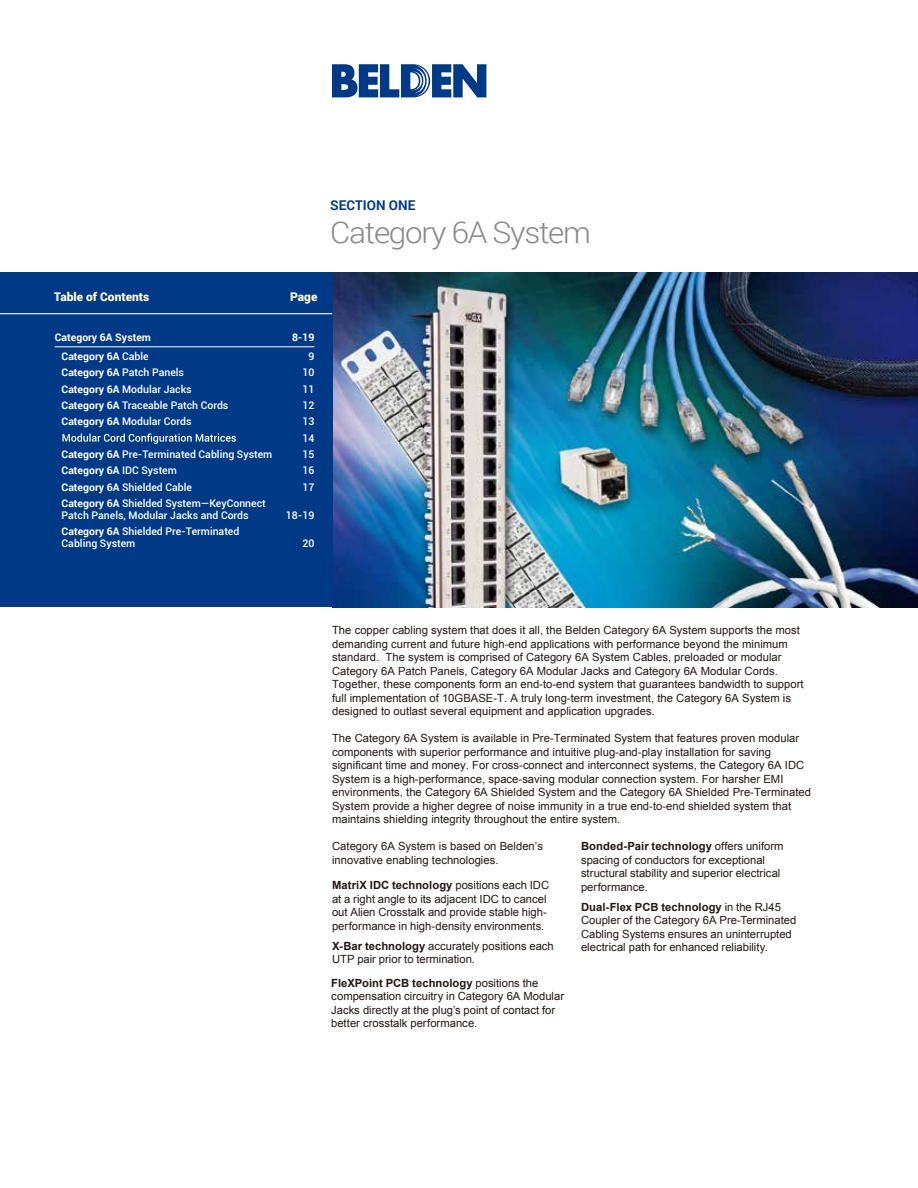
<style>
.page{position:relative;width:918px;height:1188px;background:#fff}
.page>*{position:absolute;margin:0;border:0;box-sizing:border-box;transform-origin:0 0}
.t1{font:300 30px "Roboto";letter-spacing:-.04em;color:#898989;scale:1.05 1}
.t2{font:700 13.5px "Roboto";color:#003a86}
.t3{font:900 12px "Roboto";color:#fffcdb}
.t4{font:11.25px/13.5px "Arial";color:#221815}
.t5{font:500 10.5px/12px "Roboto";color:#fff}
.t6{font:700 10.5px "Roboto";color:#fff}
.s1{font-weight:500}
.s2{font-weight:700}
</style>
<div class="page">
<svg style="left:332px;top:64px;width:154px;height:33px"></svg>
<img style="left:332px;top:272px;width:586px;height:335px">
<div style="left:0;top:272px;width:332px;height:335px;background:#003a86"></div>
<hr style="left:55px;top:346px;width:259px;height:1px;background:#fff">
<svg style="left:62px;top:433px;width:174px;height:11px"></svg>
<hr style="left:0;top:313px;width:332px;height:1px;background:#fff">
<p class="t2" style="left:330px;top:196px;width:87px">SECTION ONE</p>
<h1 class="t1" style="left:330px;top:211px;width:250px">Category 6A System</h1>
<p class="t3" style="left:54px;top:289px;width:97px">Table of Contents</p>
<p class="t3" style="left:290px;top:289px;width:29px">Page</p>
<p class="t6" style="left:55px;top:330px;width:98px">Category 6A System</p>
<p class="t6" style="left:292px;top:330px;width:24px">8-19</p>
<p class="t6" style="left:62px;top:349px;width:88px">Category 6A <span class="s1">Cable</span></p>
<p class="t5" style="left:308px;top:350px;width:7px">9</p>
<p class="t5" style="left:62px;top:366px;width:124px"><span class="s2">Category 6A</span> Patch Panels</p>
<p class="t5" style="left:302px;top:366px;width:13px">10</p>
<p class="t5" style="left:62px;top:382px;width:132px"><span class="s2">Category 6A</span> Modular Jacks</p>
<p class="t5" style="left:302px;top:382px;width:13px">11</p>
<p class="t5" style="left:62px;top:399px;width:168px"><span class="s2">Category 6A</span> Traceable Patch Cords</p>
<p class="t5" style="left:302px;top:399px;width:13px">12</p>
<p class="t5" style="left:62px;top:415px;width:131px"><span class="s2">Category 6A</span> Modular Cords</p>
<p class="t5" style="left:302px;top:413px;width:13px;line-height:16.4px">13<br>14</p>
<p class="t5" style="left:62px;top:448px;width:212px"><span class="s2">Category 6A</span> Pre-Terminated Cabling System</p>
<p class="t5" style="left:302px;top:448px;width:13px">15</p>
<p class="t6" style="left:62px;top:463px;width:117px">Category 6A <span class="s1">IDC System</span></p>
<p class="t5" style="left:302px;top:464px;width:13px">16</p>
<p class="t5" style="left:62px;top:480px;width:132px"><span class="s2">Category 6A</span> Shielded Cable</p>
<p class="t5" style="left:302px;top:480px;width:13px">17</p>
<p class="t5" style="left:62px;top:497px;width:206px"><span class="s2">Category 6A</span> Shielded System—KeyConnect<br>Patch Panels, Modular Jacks and Cords</p>
<p class="t5" style="left:286px;top:509px;width:30px">18-19</p>
<p class="t5" style="left:62px;top:525px;width:179px"><span class="s2">Category 6A</span> Shielded Pre-Terminated<br>Cabling System</p>
<p class="t5" style="left:302px;top:537px;width:13px">20</p>
<p class="t4" style="left:332px;top:624px;width:473px">The copper cabling system that does it all, the Belden Category 6A System supports the most demanding current and future high-end applications with performance beyond the minimum standard. The system is comprised of Category 6A System Cables, preloaded or modular Category 6A Patch Panels, Category 6A Modular Jacks and Category 6A Modular Cords.<br>Together, these components form an end-to-end system that guarantees bandwidth to support full implementation of 10GBASE-T. A truly long-term investment, the Category 6A System is designed to outlast several equipment and application upgrades.</p>
<p class="t4" style="left:332px;top:732px;width:481px">The Category 6A System is available in Pre-Terminated System that features proven modular components with superior performance and intuitive plug-and-play installation for saving significant time and money. For cross-connect and interconnect systems, the Category 6A IDC System is a high-performance, space-saving modular connection system. For harsher EMI environments, the Category 6A Shielded System and the Category 6A Shielded Pre-Terminated System provide a higher degree of noise immunity in a true end-to-end shielded system that maintains shielding integrity throughout the entire system.</p>
<p class="t4" style="left:332px;top:840px;width:212px">Category 6A System is based on Belden’s innovative enabling technologies.</p>
<p class="t4" style="left:332px;top:878px;width:219px"><span class="s2">MatriX IDC technology</span> positions each IDC at a right angle to its adjacent IDC to cancel out Alien Crosstalk and provide stable high&shy;performance in high-density environments.</p>
<p class="t4" style="left:332px;top:939px;width:223px"><span class="s2">X-Bar technology</span> accurately positions each<br>UTP pair prior to termination.</p>
<p class="t4" style="left:331px;top:976px;width:234px"><span class="s2">FleXPoint PCB technology</span> positions the compensation circuitry in Category 6A Modular Jacks directly at the plug’s point of contact for better crosstalk performance.</p>
<p class="t4" style="left:581px;top:839px;width:204px"><span class="s2">Bonded-Pair technology</span> offers uniform spacing of conductors for exceptional structural stability and superior electrical performance.</p>
<p class="t4" style="left:581px;top:900px;width:217px"><span class="s2">Dual-Flex PCB technology</span> in the RJ45<br>Coupler of the Category 6A Pre-Terminated Cabling Systems ensures an uninterrupted electrical path for enhanced reliability.</p>
</div>
